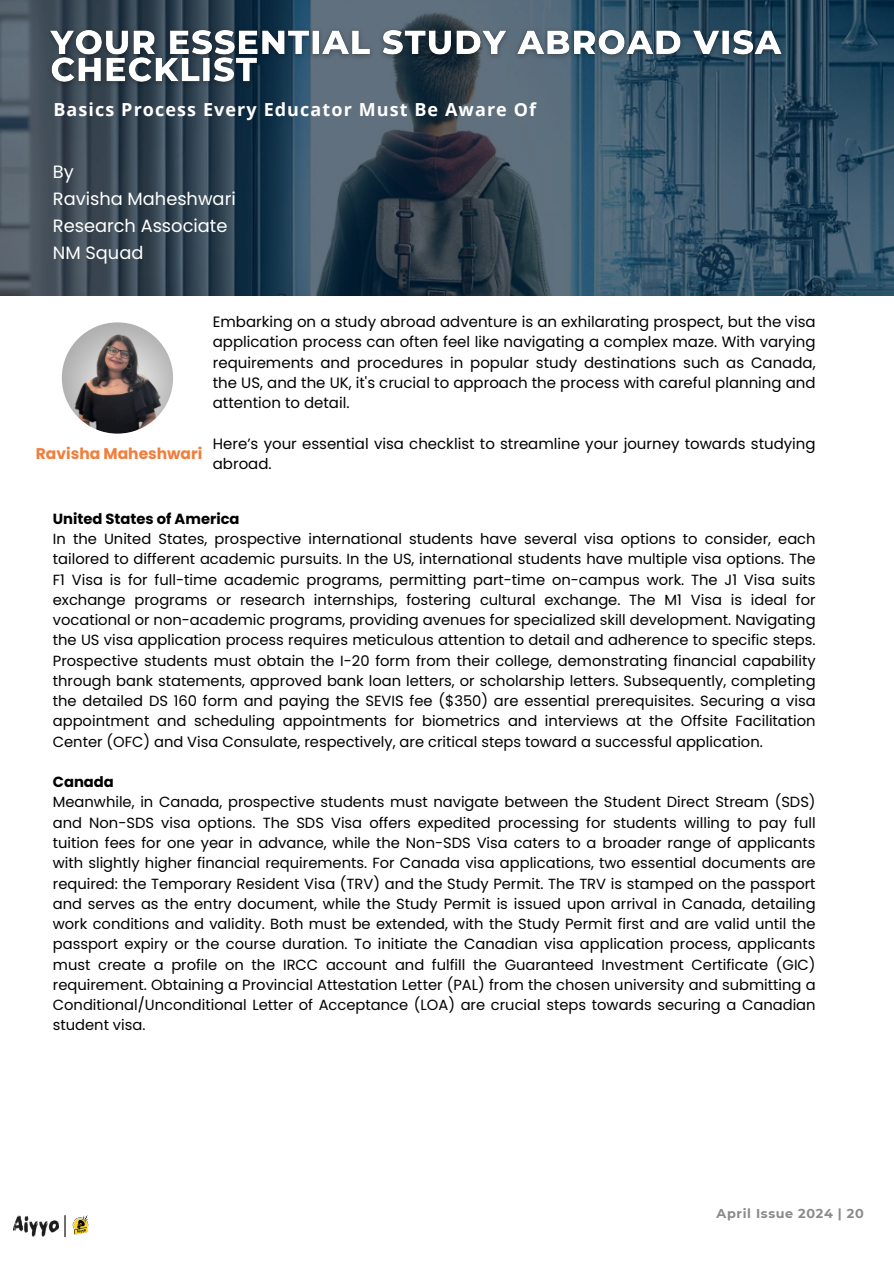
<style>
.page{position:relative;width:894px;height:1264px;background:#fff}
.page>*{position:absolute;margin:0;border:0;box-sizing:border-box;transform-origin:0 0}
.t1{font:700 18px "Open Sans";letter-spacing:.06em;color:#fff}
.t2{font:17.85px/27px "Poppins";color:#fff}
.t3{font:700 15.45px "Poppins";color:#f17e3d}
.t4{font:15px/20.2px "Poppins";color:#000;text-align:justify}
.t5{font:14.7px/20.2px "Poppins";color:#000}
.t6{font:700 12.75px "Montserrat";letter-spacing:.05em;color:#8a8a8a}
.s1{font-weight:700}
</style>
<div class="page">
<svg style="left:0;top:0;width:893px;height:296px;background:#364d5e"></svg>
<img style="left:62px;top:322px;width:111px;height:111px;border-radius:50%">
<img style="left:13px;top:1215px;width:45px;height:21px">
<img style="left:72px;top:1215px;width:17px;height:20px">
<hr style="left:64px;top:1215px;width:2px;height:21px;background:#000">
<img style="left:40px;top:21px;width:751px;height:73px">
<p class="t1" style="left:53px;top:96px;width:484px">Basics Process Every Educator Must Be Aware Of</p>
<h5 class="t2" style="left:53px;top:158px;width:184px">By<br>Ravisha Maheshwari<br>Research Associate</h5>
<h5 class="t2" style="left:53px;top:239px;width:92px">NM Squad</h5>
<p class="t3" style="left:36px;top:442px;width:168px">Ravisha Maheshwari</p>
<h5 class="t4" style="left:213px;top:312px;width:604px">Embarking on a study abroad adventure is an exhilarating prospect, but the visa application process can often feel like navigating a complex maze. With varying requirements and procedures in popular study destinations such as Canada, the US, and the UK, it's crucial to approach the process with careful planning and attention to detail.</h5>
<h5 class="t4" style="left:213px;top:433px;width:604px">Here’s your essential visa checklist to streamline your journey towards studying abroad.</h5>
<p class="t5" style="left:53px;top:508px;width:764px"><span class="s1">United States of America<br></span>In the United States, prospective international students have several visa options to consider, each tailored to different academic pursuits. In the US, international students have multiple visa options. The F1 Visa is for full-time academic programs, permitting part-time on-campus work. The J1 Visa suits exchange programs or research internships, fostering cultural exchange. The M1 Visa is ideal for vocational or non-academic programs, providing avenues for specialized skill development. Navigating the US visa application process requires meticulous attention to detail and adherence to specific steps.<br>Prospective students must obtain the I-20 form from their college, demonstrating financial capability through bank statements, approved bank loan letters, or scholarship letters. Subsequently, completing the detailed DS 160 form and paying the SEVIS fee ($350) are essential prerequisites. Securing a visa appointment and scheduling appointments for biometrics and interviews at the Offsite Facilitation Center (OFC) and Visa Consulate, respectively, are critical steps toward a successful application.</p>
<p class="t5" style="left:53px;top:772px;width:764px"><span class="s1">Canada<br></span>Meanwhile, in Canada, prospective students must navigate between the Student Direct Stream (SDS) and Non-SDS visa options. The SDS Visa offers expedited processing for students willing to pay full tuition fees for one year in advance, while the Non-SDS Visa caters to a broader range of applicants with slightly higher financial requirements. For Canada visa applications, two essential documents are required: the Temporary Resident Visa (TRV) and the Study Permit. The TRV is stamped on the passport and serves as the entry document, while the Study Permit is issued upon arrival in Canada, detailing work conditions and validity. Both must be extended, with the Study Permit first and are valid until the passport expiry or the course duration. To initiate the Canadian visa application process, applicants must create a profile on the IRCC account and fulfill the Guaranteed Investment Certificate (GIC) requirement. Obtaining a Provincial Attestation Letter (PAL) from the chosen university and submitting a Conditional/Unconditional Letter of Acceptance (LOA) are crucial steps towards securing a Canadian student visa.</p>
<p class="t6" style="left:716px;top:1205px;width:149px">April Issue 2024 | 20</p>
</div>
